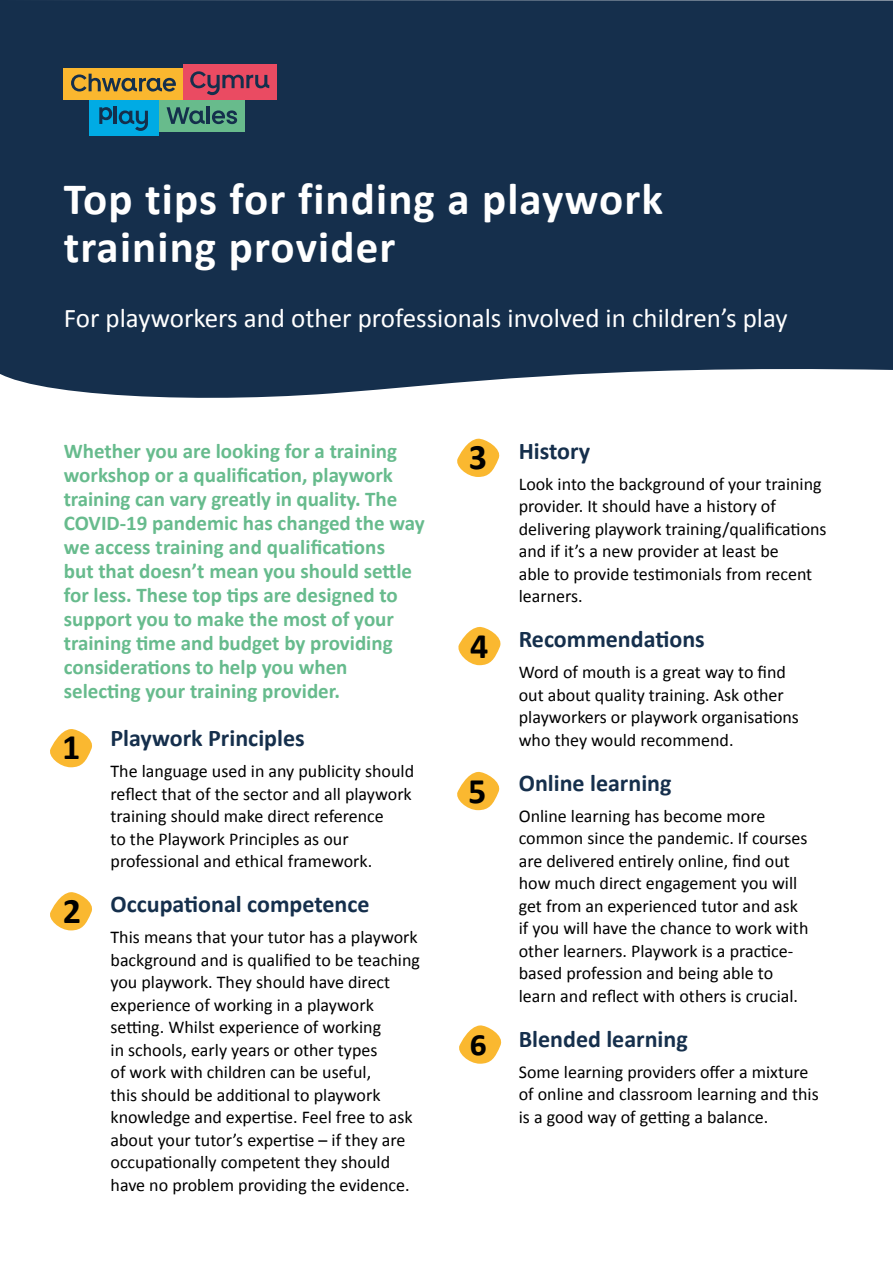
<style>
.page{position:relative;width:893px;height:1263px;background:#fff}
.page>*{position:absolute;margin:0;border:0;box-sizing:border-box;transform-origin:0 0}
.t1{font:700 45px/48px "Calibri";letter-spacing:.025em;color:#fff}
.t2{font:700 37.5px "Calibri";color:#000}
.t3{font:700 36px "Calibri";color:#000}
.t4{font:27px "Calibri";color:#fff}
.t5{font:700 24px "Calibri";color:#152f4c}
.t6{font:700 21px/24px "Calibri";color:#67bb8d}
.t7{font:18px/22.5px "Calibri";color:#000}
</style>
<div class="page">
<div style="left:0;top:0;width:893px;height:398px;background:#152f4c"></div>
<svg style="left:457px;top:438px;width:43px;height:39px"></svg>
<svg style="left:458px;top:627px;width:43px;height:38px"></svg>
<svg style="left:457px;top:771px;width:43px;height:39px"></svg>
<svg style="left:459px;top:1025px;width:43px;height:39px"></svg>
<svg style="left:50px;top:729px;width:42px;height:38px"></svg>
<svg style="left:50px;top:892px;width:42px;height:38px"></svg>
<div style="left:183px;top:64px;width:93px;height:36px;background:#ea4b62"></div>
<div style="left:64px;top:68px;width:119px;height:32px;background:#fab72f"></div>
<div style="left:159px;top:100px;width:86px;height:32px;background:#68bb8c"></div>
<div style="left:89px;top:100px;width:70px;height:35px;background:#00abe4"></div>
<hr style="left:207px;top:106px;width:3px;height:18px;background:#142f4c">
<svg style="left:212px;top:110px;width:25px;height:14px"></svg>
<svg style="left:167px;top:107px;width:38px;height:17px"></svg>
<svg style="left:190px;top:71px;width:79px;height:24px"></svg>
<svg style="left:71px;top:74px;width:105px;height:18px"></svg>
<hr style="left:114px;top:106px;width:3px;height:18px;background:#142f4c">
<svg style="left:119px;top:110px;width:29px;height:21px"></svg>
<svg style="left:99px;top:107px;width:13px;height:17px"></svg>
<h1 class="t1" style="left:64px;top:174px;width:601px">Top tips for finding a playwork training provider</h1>
<h3 class="t4" style="left:64px;top:299px;width:725px">For playworkers and other professionals involved in children’s play</h3>
<p class="t6" style="left:64px;top:438px;width:363px">Whether you are looking for a training workshop or a qualification, playwork training can vary greatly in quality. The COVID-19 pandemic has changed the way we access training and qualifications<br>but that doesn’t mean you should settle for less. These top tips are designed to support you to make the most of your training time and budget by providing considerations to help you when selecting your training provider.</p>
<h3 class="t3" style="left:62px;top:722px;width:20px">1</h3>
<h3 class="t3" style="left:63px;top:886px;width:20px">2</h3>
<h3 class="t5" style="left:111px;top:721px;width:196px">Playwork Principles</h3>
<p class="t7" style="left:111px;top:759px;width:305px">The language used in any publicity should reflect that of the sector and all playwork training should make direct reference<br>to the Playwork Principles as our professional and ethical framework.</p>
<h3 class="t5" style="left:111px;top:887px;width:260px">Occupational competence</h3>
<p class="t7" style="left:111px;top:925px;width:311px">This means that your tutor has a playwork background and is qualified to be teaching you playwork. They should have direct experience of working in a playwork setting. Whilst experience of working<br>in schools, early years or other types<br>of work with children can be useful,<br>this should be additional to playwork knowledge and expertise. Feel free to ask about your tutor’s expertise – if they are occupationally competent they should have no problem providing the evidence.</p>
<h3 class="t3" style="left:469px;top:431px;width:20px">3</h3>
<h3 class="t3" style="left:470px;top:621px;width:20px">4</h3>
<h3 class="t3" style="left:468px;top:766px;width:20px">5</h3>
<h2 class="t2" style="left:470px;top:1016px;width:18px">6</h2>
<h3 class="t5" style="left:519px;top:434px;width:73px">History</h3>
<p class="t7" style="left:519px;top:472px;width:309px">Look into the background of your training provider. It should have a history of delivering playwork training/qualifications and if it’s a new provider at least be<br>able to provide testimonials from recent learners.</p>
<h3 class="t5" style="left:519px;top:622px;width:187px">Recommendations</h3>
<p class="t7" style="left:519px;top:661px;width:282px">Word of mouth is a great way to find out about quality training. Ask other playworkers or playwork organisations who they would recommend.</p>
<h3 class="t5" style="left:519px;top:766px;width:154px">Online learning</h3>
<p class="t7" style="left:519px;top:804px;width:291px">Online learning has become more common since the pandemic. If courses are delivered entirely online, find out how much direct engagement you will get from an experienced tutor and ask if you will have the chance to work with other learners. Playwork is a practice&shy;based profession and being able to learn and reflect with others is crucial.</p>
<h3 class="t5" style="left:519px;top:1022px;width:171px">Blended learning</h3>
<p class="t7" style="left:519px;top:1060px;width:301px">Some learning providers offer a mixture of online and classroom learning and this is a good way of getting a balance.</p>
</div>
